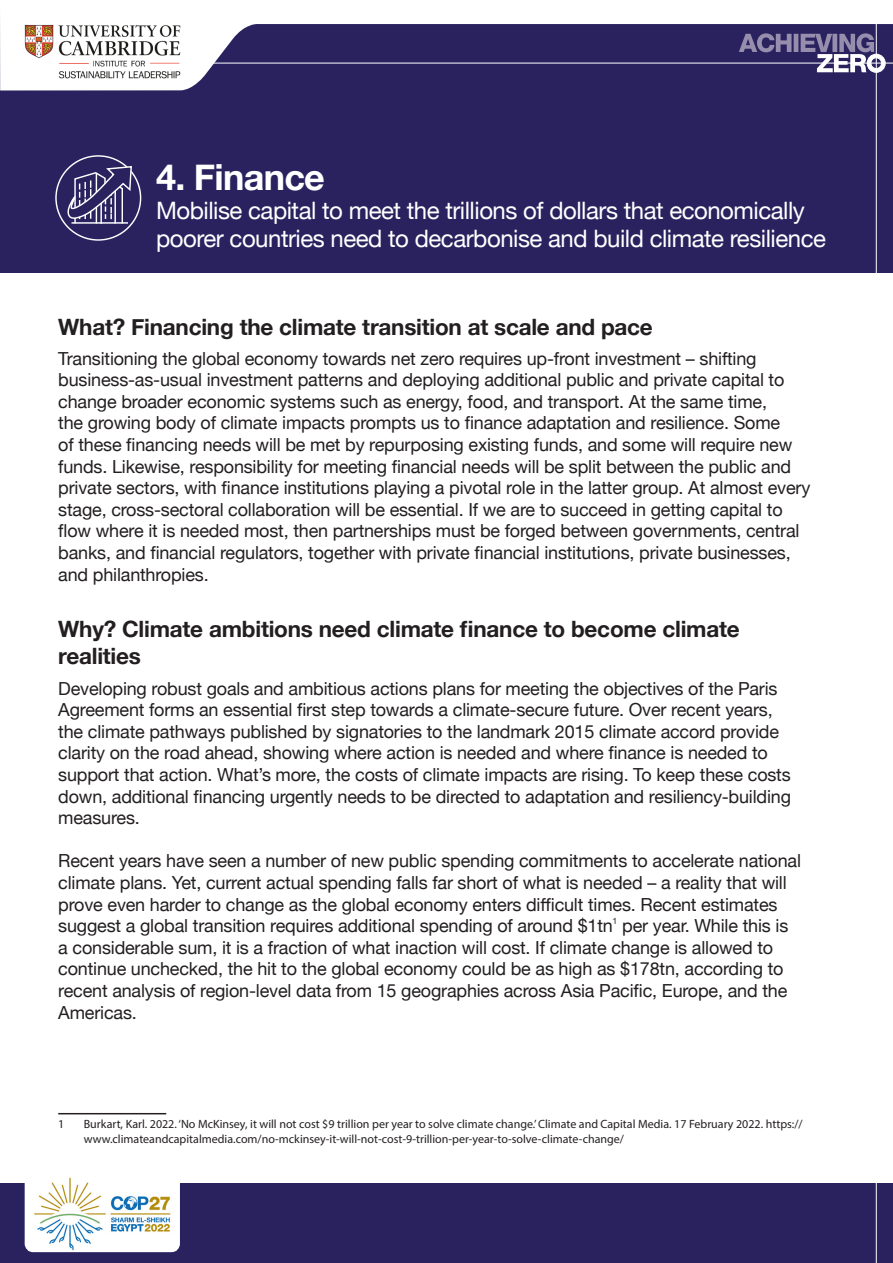
<style>
.page{position:relative;width:893px;height:1263px;background:#fff}
.page>*{position:absolute;margin:0;border:0;box-sizing:border-box;transform-origin:0 0}
.font_8{font:700 36px "Helvetica Neue";letter-spacing:-.02em;color:#fff}
.font_8-2{font:24px/28.8px "Helvetica Neue";letter-spacing:-.02em;color:#fff}
.sub_big{font:700 22.5px/27px "Helvetica Neue";letter-spacing:-.01em;color:#231f20}
.body{font:18px/21.6px "Helvetica Neue";letter-spacing:-.01em;color:#231f20}
.refs{font:12px/14.4px "Myriad Pro";color:#231f20}
</style>
<div class="page">
<div style="left:0;top:0;width:893px;height:272px;background:#29225f"></div>
<svg style="left:0;top:0;width:893px;height:90px"></svg>
<img style="left:18px;top:17px;width:170px;height:69px">
<svg style="left:739px;top:33px;width:147px;height:40px"></svg>
<hr style="left:876px;top:23px;width:1px;height:1240px;background:#fff">
<hr style="left:188px;top:63px;width:705px;height:1px;background:#fff">
<hr style="left:58px;top:1113px;width:108px;height:1px;background:#231f20">
<div style="left:0;top:1183px;width:893px;height:80px;background:#29225f"></div>
<div style="left:25px;top:1172px;width:155px;height:80px;background:#fff;border-radius:9px"></div>
<img style="left:28px;top:1177px;width:149px;height:74px">
<hr style="left:876px;top:1005px;width:1px;height:258px;background:#fff">
<svg style="left:68px;top:165px;width:65px;height:60px"></svg>
<p class="font_8" style="left:156px;top:149px;width:170px">4. Finance</p>
<p class="font_8-2" style="left:156px;top:197px;width:671px">Mobilise capital to meet the trillions of dollars that economically poorer countries need to decarbonise and build climate resilience</p>
<p class="sub_big" style="left:58px;top:314px;width:596px">What? Financing the climate transition at scale and pace</p>
<p class="body" style="left:58px;top:348px;width:754px">Transitioning the global economy towards net zero requires up-front investment – shifting business-as-usual investment patterns and deploying additional public and private capital to change broader economic systems such as energy, food, and transport. At the same time,<br>the growing body of climate impacts prompts us to finance adaptation and resilience. Some<br>of these financing needs will be met by repurposing existing funds, and some will require new funds. Likewise, responsibility for meeting financial needs will be split between the public and private sectors, with finance institutions playing a pivotal role in the latter group. At almost every stage, cross-sectoral collaboration will be essential. If we are to succeed in getting capital to flow where it is needed most, then partnerships must be forged between governments, central banks, and financial regulators, together with private financial institutions, private businesses, and philanthropies.</p>
<p class="sub_big" style="left:58px;top:616px;width:683px">Why? Climate ambitions need climate finance to become climate realities</p>
<p class="body" style="left:58px;top:678px;width:734px">Developing robust goals and ambitious actions plans for meeting the objectives of the Paris Agreement forms an essential first step towards a climate-secure future. Over recent years, the climate pathways published by signatories to the landmark 2015 climate accord provide clarity on the road ahead, showing where action is needed and where finance is needed to support that action. What’s more, the costs of climate impacts are rising. To keep these costs down, additional financing urgently needs to be directed to adaptation and resiliency-building measures.</p>
<p class="body" style="left:58px;top:851px;width:744px">Recent years have seen a number of new public spending commitments to accelerate national climate plans. Yet, current actual spending falls far short of what is needed – a reality that will prove even harder to change as the global economy enters difficult times. Recent estimates suggest a global transition requires additional spending of around $1tn<sup>1</sup> per year. While this is a considerable sum, it is a fraction of what inaction will cost. If climate change is allowed to continue unchecked, the hit to the global economy could be as high as $178tn, according to recent analysis of region-level data from 15 geographies across Asia Pacific, Europe, and the Americas.</p>
<p class="refs" style="left:58px;top:1117px;width:8px">1</p>
<p class="refs" style="left:84px;top:1117px;width:720px">Burkart, Karl. 2022. ‘No McKinsey, it will not cost $9 trillion per year to solve climate change.’ Climate and Capital Media. 17 February 2022. https:// www.climateandcapitalmedia.com/no-mckinsey-it-will-not-cost-9-trillion-per-year-to-solve-climate-change/</p>
</div>
